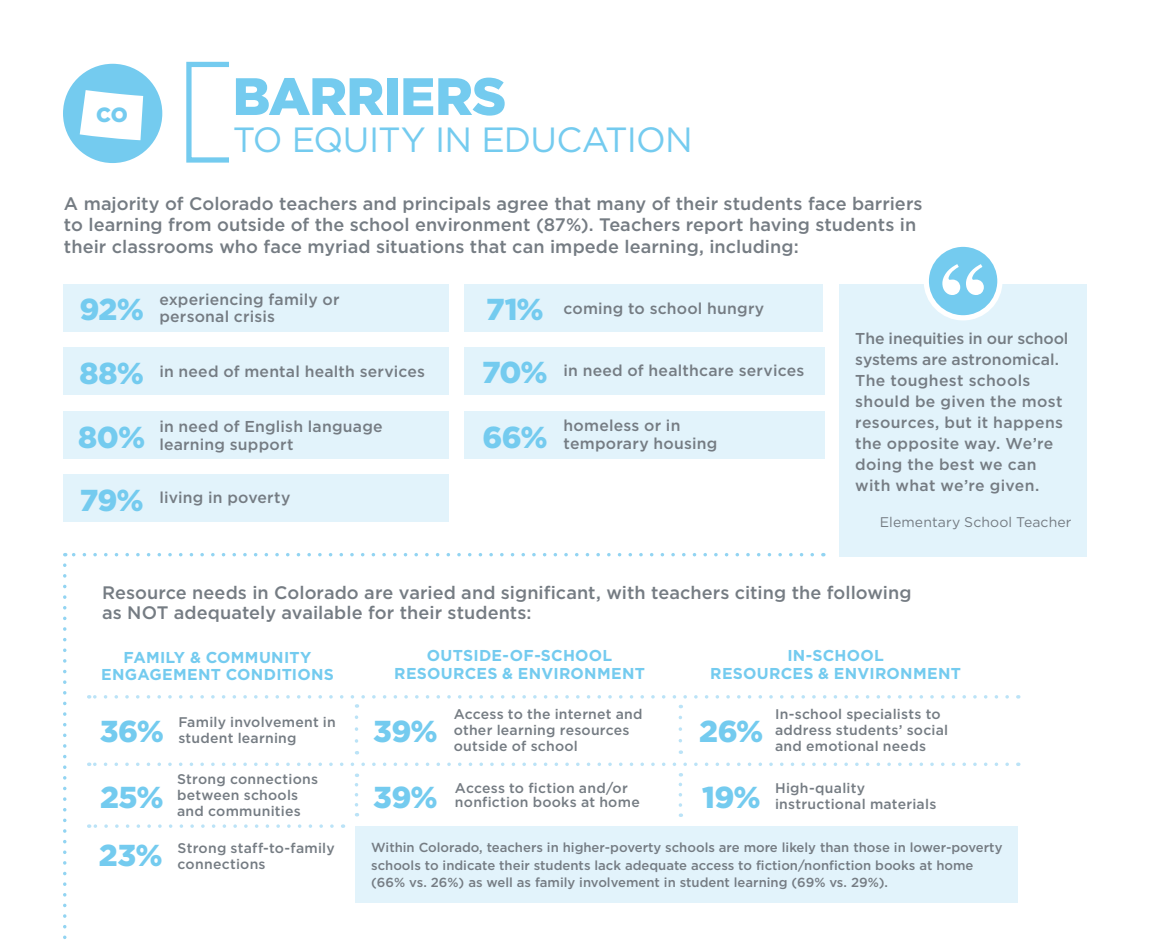
<style>
.page{position:relative;width:1150px;height:945px;background:#fff}
.page>*{position:absolute;margin:0;border:0;box-sizing:border-box;transform-origin:0 0}
.t1{font:900 52.5px "Gotham";letter-spacing:-.01em;color:#74cbef}
.t2{font:35px "Gotham";letter-spacing:-.02em;color:#74cbef}
.t3{font:900 30.28px/63px "Gotham";letter-spacing:-.015em;color:#74cbef}
.t4{font:900 20.47px "Gotham";color:#74cbef}
.t5{font:500 18.03px/21.3px "Gotham";letter-spacing:.005em;color:#757c83}
.t6{font:500 15.75px/21px "Gotham";letter-spacing:.015em;color:#757c83}
.t7{font:700 15.75px/17.5px "Gotham";letter-spacing:.02em;color:#74cbef;text-align:center}
.t8{font:500 14px/15.8px "Gotham";letter-spacing:.02em;color:#757c83}
.t9{font:14px "Gotham";letter-spacing:.01em;color:#757c83}
.t10{font:500 13.12px/17.5px "Gotham";color:#757c83}
.s1{font-weight:900;font-size:30.28px;color:#74cbef}
</style>
<div class="page">
<div style="left:63px;top:64px;width:99px;height:99px;background:#74cbef;border-radius:50%"></div>
<svg style="left:80px;top:90px;width:63px;height:50px;background:#e8f6fc"></svg>
<div style="left:63px;top:284px;width:385px;height:48px;background:#e2f3fb"></div>
<div style="left:63px;top:474px;width:386px;height:48px;background:#e2f3fb"></div>
<div style="left:464px;top:411px;width:360px;height:48px;background:#e2f3fb"></div>
<div style="left:63px;top:347px;width:386px;height:48px;background:#e2f3fb"></div>
<div style="left:63px;top:411px;width:386px;height:48px;background:#e2f3fb"></div>
<div style="left:464px;top:284px;width:359px;height:48px;background:#e2f3fb"></div>
<div style="left:464px;top:347px;width:360px;height:48px;background:#e2f3fb"></div>
<svg style="left:65px;top:553px;width:747px;height:3px"></svg>
<svg style="left:63px;top:565px;width:3px;height:374px"></svg>
<svg style="left:355px;top:774px;width:3px;height:31px"></svg>
<svg style="left:89px;top:695px;width:918px;height:46px"></svg>
<svg style="left:89px;top:763px;width:918px;height:3px"></svg>
<svg style="left:89px;top:824px;width:243px;height:4px"></svg>
<div style="left:840px;top:284px;width:247px;height:273px;background:#e2f3fb"></div>
<svg style="left:926px;top:244px;width:74px;height:74px;background:#86d1f1"></svg>
<div style="left:923px;top:242px;width:79px;height:78px;border:5px solid #fff;border-radius:50%"></div>
<svg style="left:942px;top:264px;width:42px;height:31px"></svg>
<div style="left:355px;top:827px;width:663px;height:76px;background:#e2f3fb"></div>
<div style="left:186px;top:62px;width:46px;height:101px;border:5px solid #74cbef"></div>
<svg style="left:679px;top:773px;width:3px;height:32px"></svg>
<p class="t4" style="left:96px;top:103px;width:33px">CO</p>
<h1 class="t1" style="left:233px;top:66px;width:275px">BARRIERS</h1>
<h2 class="t2" style="left:233px;top:120px;width:462px">TO EQUITY IN EDUCATION</h2>
<p class="t5" style="left:64px;top:192px;width:860px">A majority of Colorado teachers and principals agree that many of their students face barriers to learning from outside of the school environment (87%). Teachers report having students in their classrooms who face myriad situations that can impede learning, including:</p>
<p class="t6" style="left:159px;top:290px;width:182px;line-height:17.5px">experiencing family or personal crisis</p>
<h3 class="t3" style="left:80px;top:277px;width:66px">92%</h3>
<p class="t6" style="left:564px;top:297px;width:202px">coming to school hungry</p>
<h3 class="t3" style="left:482px;top:277px;width:67px">71%<br>70%</h3>
<h3 class="t3" style="left:80px;top:341px;width:66px">88%</h3>
<p class="t6" style="left:564px;top:360px;width:242px">in need of healthcare services</p>
<p class="t6" style="left:159px;top:360px;width:267px">in need of mental health services</p>
<p class="t6" style="left:564px;top:415px;width:118px">homeless or in</p>
<p class="t6" style="left:159px;top:418px;width:225px;line-height:17.5px">in need of English language learning support</p>
<h3 class="t3" style="left:482px;top:405px;width:67px">66%</h3>
<h3 class="t3" style="left:78px;top:405px;width:68px">80%</h3>
<p class="t6" style="left:564px;top:432px;width:155px">temporary housing</p>
<h3 class="t3" style="left:80px;top:468px;width:66px">79%</h3>
<p class="t6" style="left:160px;top:486px;width:132px">living in poverty</p>
<p class="t6" style="left:855px;top:327px;width:215px">The inequities in our school systems are astronomical.<br>The toughest schools should be given the most resources, but it happens the opposite way. We’re doing the best we can with what we’re given.</p>
<p class="t9" style="left:880px;top:515px;width:193px">Elementary School Teacher</p>
<p class="t5" style="left:102px;top:582px;width:811px;line-height:19.8px">Resource needs in Colorado are varied and significant, with teachers citing the following as NOT adequately available for their students:</p>
<p class="t7" style="left:101px;top:648px;width:234px">FAMILY &amp; COMMUNITY<br>ENGAGEMENT CONDITIONS</p>
<p class="t8" style="left:100px;top:714px;width:237px;text-indent:78px">Family involvement in<br><span class="s1">36%</span> student learning</p>
<h3 class="t3" style="left:100px;top:765px;width:65px">25%</h3>
<p class="t8" style="left:177px;top:771px;width:142px">Strong connections between schools and communities</p>
<h3 class="t3" style="left:99px;top:823px;width:65px">23%</h3>
<p class="t8" style="left:178px;top:840px;width:159px">Strong staff-to-family connections</p>
<p class="t7" style="left:394px;top:646px;width:252px">OUTSIDE-OF-SCHOOL<br>RESOURCES &amp; ENVIRONMENT</p>
<p class="t8" style="left:454px;top:706px;width:190px">Access to the internet and</p>
<p class="t8" style="left:454px;top:722px;width:177px">other learning resources</p>
<p class="t8" style="left:373px;top:738px;width:206px"><sup>39%</sup> outside of school</p>
<p class="t8" style="left:373px;top:781px;width:268px;line-height:14px;text-indent:82px">Access to fiction and/or<br><span class="s1">39%</span> nonfiction books at home</p>
<p class="t7" style="left:710px;top:646px;width:252px">IN-SCHOOL<br>RESOURCES &amp; ENVIRONMENT</p>
<p class="t8" style="left:775px;top:706px;width:167px">In-school specialists to</p>
<p class="t8" style="left:775px;top:722px;width:175px">address students’ social</p>
<p class="t8" style="left:699px;top:738px;width:228px"><sup>26%</sup> and emotional needs</p>
<p class="t8" style="left:702px;top:780px;width:236px;text-align:center">High-quality<br><span class="s1">19%</span> instructional materials</p>
<p class="t10" style="left:371px;top:838px;width:633px">Within Colorado, teachers in higher-poverty schools are more likely than those in lower-poverty schools to indicate their students lack adequate access to fiction/nonfiction books at home (66% vs. 26%) as well as family involvement in student learning (69% vs. 29%).</p>
</div>
